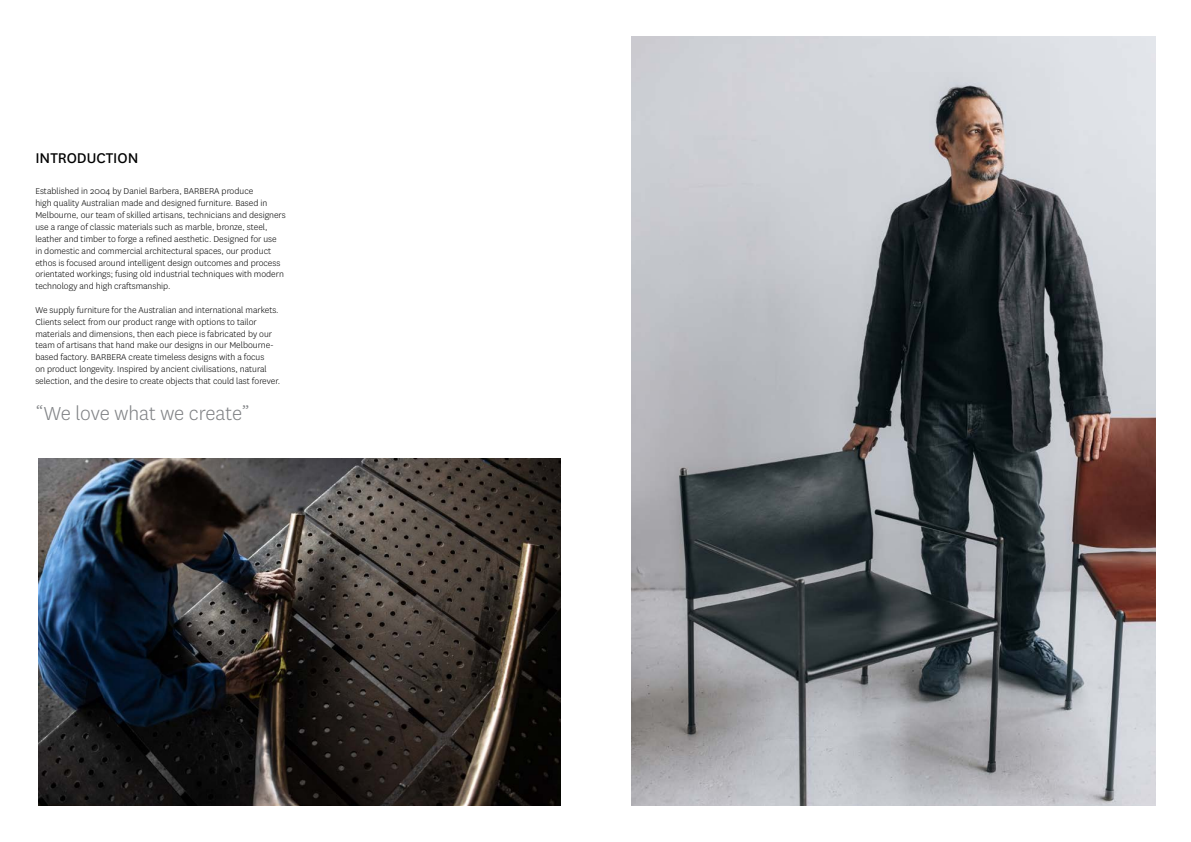
<style>
.page{position:relative;width:1191px;height:842px;background:#fff}
.page>*{position:absolute;margin:0;border:0;box-sizing:border-box;transform-origin:0 0}
.t1{font:300 22px "National";letter-spacing:-.005em;color:#808285}
.t2{font:16.5px "National";color:#000}
.t3{font:300 9.9px/11.8px "National";color:#000}
</style>
<div class="page">
<img style="left:631px;top:36px;width:524px;height:770px">
<img style="left:38px;top:458px;width:522px;height:348px">
<h2 class="t2" style="left:35px;top:147px;width:104px">INTRODUCTION</h2>
<p class="t3" style="left:35px;top:185px;width:252px">Established in 2004 by Daniel Barbera, BARBERA produce<br>high quality Australian made and designed furniture. Based in Melbourne, our team of skilled artisans, technicians and designers use a range of classic materials such as marble, bronze, steel, leather and timber to forge a refined aesthetic. Designed for use in domestic and commercial architectural spaces, our product ethos is focused around intelligent design outcomes and process orientated workings; fusing old industrial techniques with modern technology and high craftsmanship.</p>
<p class="t3" style="left:35px;top:304px;width:246px">We supply furniture for the Australian and international markets.<br>Clients select from our product range with options to tailor materials and dimensions, then each piece is fabricated by our team of artisans that hand make our designs in our Melbourne&shy;based factory. BARBERA create timeless designs with a focus<br>on product longevity. Inspired by ancient civilisations, natural selection, and the desire to create objects that could last forever.</p>
<h1 class="t1" style="left:35px;top:400px;width:216px">“We love what we create”</h1>
</div>
